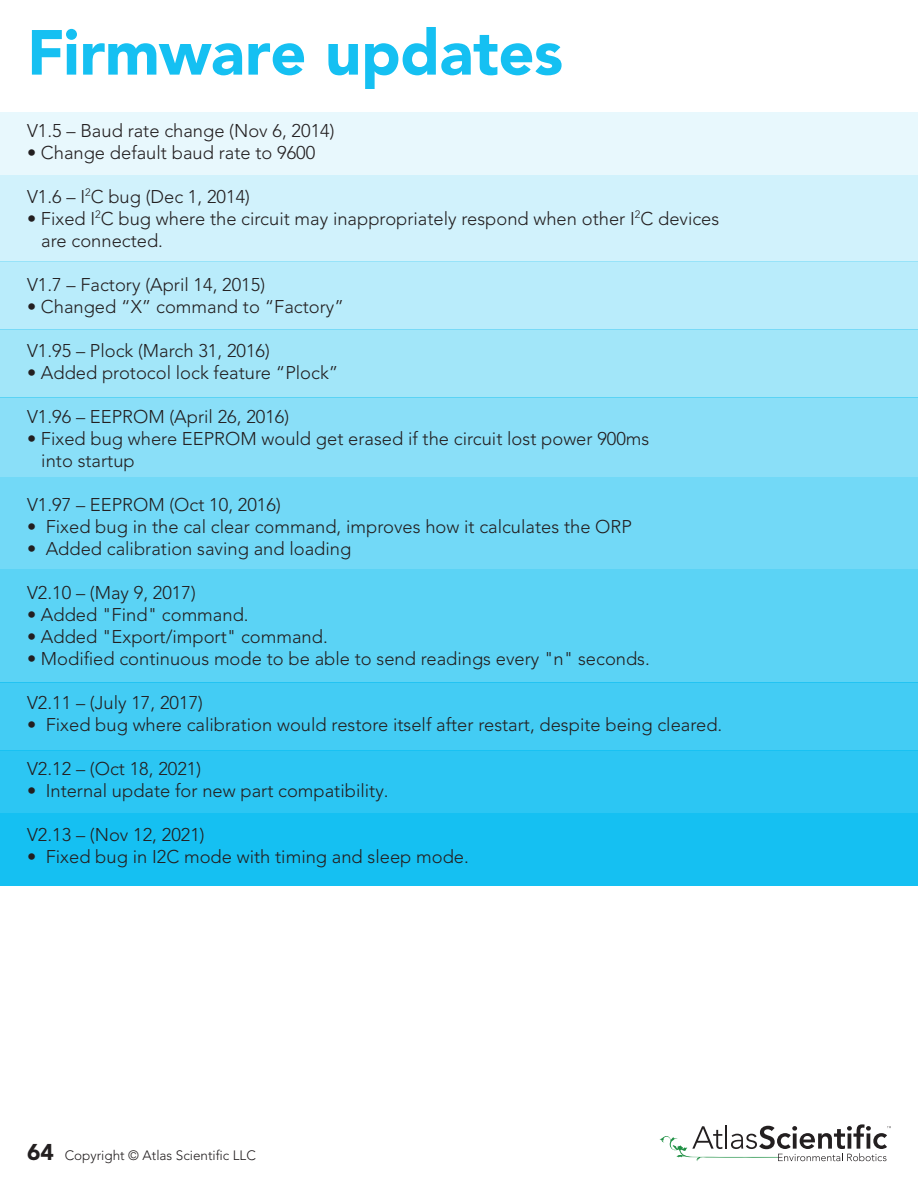
<style>
.page{position:relative;width:918px;height:1188px;background:#fff}
.page>*{position:absolute;margin:0;border:0;box-sizing:border-box;transform-origin:0 0}
.t1{font:900 63px "Avenir LT Pro";letter-spacing:-.005em;color:#15c0f2}
.t2{font:300 18.3px "Avenir LT Pro";color:#231f20}
.t3{font:300 13.5px "Avenir LT Pro";color:#231f20}
.s1{font-weight:900;font-size:22.65px}
</style>
<div class="page">
<div style="left:0;top:175px;width:918px;height:86px;background:#d1f2fc"></div>
<div style="left:0;top:112px;width:918px;height:63px;background:#e8f8fd"></div>
<div style="left:0;top:261px;width:918px;height:68px;background:#b9ecfb"></div>
<div style="left:0;top:329px;width:918px;height:68px;background:#a2e6f9"></div>
<div style="left:0;top:397px;width:918px;height:80px;background:#8adff8"></div>
<div style="left:0;top:477px;width:918px;height:92px;background:#72d9f7"></div>
<div style="left:0;top:569px;width:918px;height:114px;background:#5bd3f5"></div>
<div style="left:0;top:683px;width:918px;height:68px;background:#43ccf4"></div>
<div style="left:0;top:751px;width:918px;height:62px;background:#2cc6f3"></div>
<div style="left:0;top:813px;width:918px;height:73px;background:#15c0f2"></div>
<svg style="left:660px;top:1124px;width:231px;height:37px"></svg>
<p class="t1" style="left:27px;top:15px;width:538px">Firmware updates</p>
<p class="t2" style="left:27px;top:119px;width:309px">V1.5 – Baud rate change (Nov 6, 2014)</p>
<p class="t2" style="left:27px;top:141px;width:290px">• Change default baud rate to 9600</p>
<p class="t2" style="left:27px;top:185px;width:225px">V1.6 – I<sup>2</sup>C bug (Dec 1, 2014)</p>
<p class="t2" style="left:27px;top:207px;width:694px">• Fixed I<sup>2</sup>C bug where the circuit may inappropriately respond when other I<sup>2</sup>C devices</p>
<p class="t2" style="left:41px;top:229px;width:123px">are connected.</p>
<p class="t2" style="left:27px;top:274px;width:240px">V1.7 – Factory (April 14, 2015)</p>
<p class="t2" style="left:27px;top:296px;width:318px">• Changed “X” command to “Factory”</p>
<p class="t2" style="left:27px;top:340px;width:244px">V1.95 – Plock (March 31, 2016)</p>
<p class="t2" style="left:27px;top:362px;width:313px">• Added protocol lock feature “Plock”</p>
<p class="t2" style="left:27px;top:406px;width:264px">V1.96 – EEPROM (April 26, 2016)</p>
<p class="t2" style="left:27px;top:428px;width:624px">• Fixed bug where EEPROM would get erased if the circuit lost power 900ms</p>
<p class="t2" style="left:41px;top:450px;width:95px">into startup</p>
<p class="t2" style="left:27px;top:494px;width:255px">V1.97 – EEPROM (Oct 10, 2016)</p>
<p class="t2" style="left:27px;top:516px;width:607px">• Fixed bug in the cal clear command, improves how it calculates the ORP</p>
<p class="t2" style="left:27px;top:538px;width:326px">• Added calibration saving and loading</p>
<p class="t2" style="left:27px;top:582px;width:170px">V2.10 – (May 9, 2017)</p>
<p class="t2" style="left:27px;top:604px;width:223px">• Added "Find" command.</p>
<p class="t2" style="left:27px;top:626px;width:302px">• Added "Export/import" command.</p>
<p class="t2" style="left:27px;top:648px;width:624px">• Modified continuous mode to be able to send readings every "n" seconds.</p>
<p class="t2" style="left:27px;top:692px;width:178px">V2.11 – (July 17, 2017)</p>
<p class="t2" style="left:27px;top:714px;width:697px">• Fixed bug where calibration would restore itself after restart, despite being cleared.</p>
<p class="t2" style="left:27px;top:758px;width:176px">V2.12 – (Oct 18, 2021)</p>
<p class="t2" style="left:27px;top:780px;width:363px">• Internal update for new part compatibility.</p>
<p class="t2" style="left:27px;top:824px;width:179px">V2.13 – (Nov 12, 2021)</p>
<p class="t2" style="left:27px;top:846px;width:443px">• Fixed bug in I2C mode with timing and sleep mode.</p>
<p class="t3" style="left:27px;top:1148px;width:230px"><span class="s1">64</span> Copyright © Atlas Scientific LLC</p>
</div>
